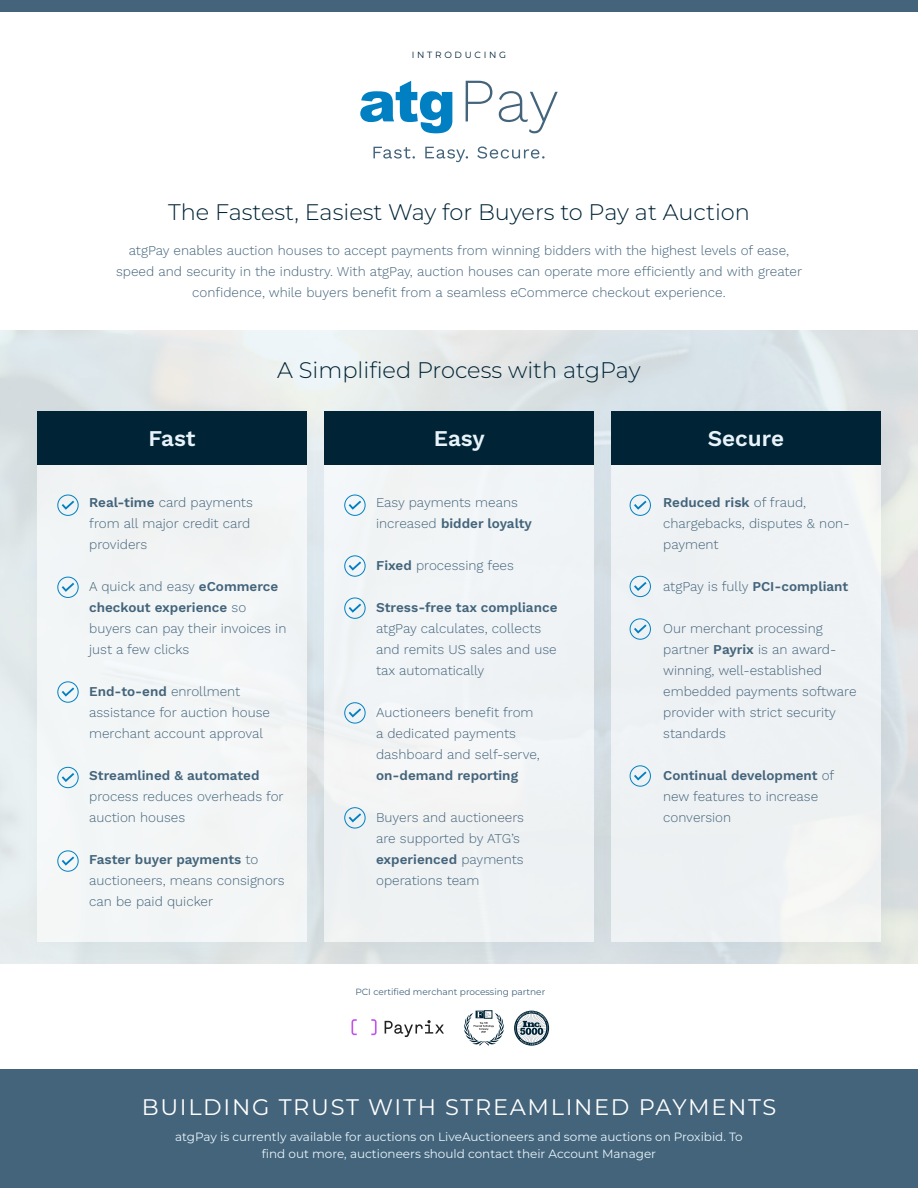
<style>
.page{position:relative;width:918px;height:1188px;background:#fff}
.page>*{position:absolute;margin:0;border:0;box-sizing:border-box;transform-origin:0 0}
.t1{font:300 22.5px "Montserrat";color:#002335}
.t2{font:22.5px "Montserrat";letter-spacing:.075em;color:#fff}
.t3{font:600 22.5px "Work Sans";color:#e8f3f9}
.t4{font:300 13.5px/21px "Work Sans";color:#43647b}
.t5{font:600 13.5px "Work Sans";color:#43647b}
.t6{font:12px/16.5px "Montserrat";color:#e8f3f9;text-align:center}
.t7{font:9px "Montserrat";color:#43647b}
.t8{font:9px "Montserrat";letter-spacing:.3em;color:#002335}
.s1{font-weight:600}
</style>
<div class="page">
<svg style="left:360px;top:81px;width:92px;height:52px"></svg>
<svg style="left:466px;top:81px;width:26px;height:40px"></svg>
<svg style="left:499px;top:91px;width:59px;height:42px"></svg>
<svg style="left:373px;top:147px;width:42px;height:12px"></svg>
<svg style="left:425px;top:147px;width:43px;height:15px"></svg>
<svg style="left:477px;top:147px;width:68px;height:12px"></svg>
<svg style="left:352px;top:1019px;width:5px;height:16px"></svg>
<svg style="left:371px;top:1019px;width:6px;height:16px"></svg>
<svg style="left:385px;top:1020px;width:59px;height:17px"></svg>
<svg style="left:464px;top:1011px;width:40px;height:35px"></svg>
<svg style="left:514px;top:1011px;width:35px;height:35px"></svg>
<div style="left:0;top:1069px;width:918px;height:119px;background:#43647b"></div>
<div style="left:20px;top:397px;width:315px;height:576px;background:#315f78;opacity:.08"></div>
<div style="left:37px;top:411px;width:270px;height:531px;background:#f3f6f6"></div>
<div style="left:307px;top:397px;width:315px;height:576px;background:#315f78;opacity:.08"></div>
<div style="left:324px;top:411px;width:270px;height:531px;background:#f0f3f5"></div>
<div style="left:594px;top:397px;width:315px;height:576px;background:#315f78;opacity:.08"></div>
<div style="left:611px;top:411px;width:270px;height:531px;background:#eef2f3"></div>
<div style="left:0;top:0;width:918px;height:12px;background:#43647b"></div>
<div style="left:37px;top:411px;width:270px;height:54px;background:#002335"></div>
<div style="left:324px;top:411px;width:270px;height:54px;background:#002335"></div>
<div style="left:611px;top:411px;width:270px;height:54px;background:#002335"></div>
<svg style="left:634px;top:501px;width:13px;height:9px"></svg>
<div style="left:630px;top:495px;width:21px;height:21px;border:1px solid #0080c2;border-radius:50%"></div>
<svg style="left:634px;top:582px;width:13px;height:9px"></svg>
<div style="left:630px;top:576px;width:21px;height:21px;border:1px solid #0080c2;border-radius:50%"></div>
<svg style="left:634px;top:624px;width:13px;height:10px"></svg>
<div style="left:630px;top:619px;width:21px;height:20px;border:1px solid #0080c2;border-radius:50%"></div>
<svg style="left:634px;top:771px;width:13px;height:10px"></svg>
<div style="left:630px;top:766px;width:21px;height:20px;border:1px solid #0080c2;border-radius:50%"></div>
<svg style="left:349px;top:501px;width:12px;height:9px"></svg>
<div style="left:344px;top:495px;width:21px;height:21px;border:1px solid #0080c2;border-radius:50%"></div>
<svg style="left:349px;top:561px;width:12px;height:10px"></svg>
<div style="left:344px;top:556px;width:21px;height:20px;border:1px solid #0080c2;border-radius:50%"></div>
<svg style="left:349px;top:604px;width:12px;height:9px"></svg>
<div style="left:344px;top:598px;width:21px;height:21px;border:1px solid #0080c2;border-radius:50%"></div>
<svg style="left:349px;top:708px;width:12px;height:9px"></svg>
<div style="left:344px;top:702px;width:21px;height:21px;border:1px solid #0080c2;border-radius:50%"></div>
<svg style="left:349px;top:813px;width:12px;height:9px"></svg>
<div style="left:344px;top:807px;width:21px;height:21px;border:1px solid #0080c2;border-radius:50%"></div>
<svg style="left:62px;top:501px;width:12px;height:9px"></svg>
<div style="left:58px;top:495px;width:20px;height:21px;border:1px solid #0080c2;border-radius:50%"></div>
<svg style="left:62px;top:583px;width:12px;height:9px"></svg>
<div style="left:58px;top:577px;width:20px;height:21px;border:1px solid #0080c2;border-radius:50%"></div>
<svg style="left:62px;top:687px;width:12px;height:10px"></svg>
<div style="left:58px;top:682px;width:20px;height:20px;border:1px solid #0080c2;border-radius:50%"></div>
<svg style="left:62px;top:773px;width:12px;height:9px"></svg>
<div style="left:58px;top:767px;width:20px;height:21px;border:1px solid #0080c2;border-radius:50%"></div>
<svg style="left:62px;top:857px;width:12px;height:9px"></svg>
<div style="left:58px;top:851px;width:20px;height:21px;border:1px solid #0080c2;border-radius:50%"></div>
<p class="t8" style="left:412px;top:49px;width:96px">INTRODUCING</p>
<h1 class="t1" style="left:168px;top:197px;width:584px">The Fastest, Easiest Way for Buyers to Pay at Auction</h1>
<p class="t4" style="left:116px;top:240px;width:688px;text-align:center">atgPay enables auction houses to accept payments from winning bidders with the highest levels of ease, speed and security in the industry. With atgPay, auction houses can operate more efficiently and with greater confidence, while buyers benefit from a seamless eCommerce checkout experience.</p>
<h1 class="t1" style="left:277px;top:356px;width:365px">A Simplified Process with atgPay</h1>
<h1 class="t3" style="left:148px;top:421px;width:49px">Fast</h1>
<h1 class="t3" style="left:434px;top:421px;width:52px">Easy</h1>
<h1 class="t3" style="left:708px;top:421px;width:78px">Secure</h1>
<p class="t4" style="left:89px;top:492px;width:165px"><span class="s1">Real-time</span> card payments from all major credit card providers</p>
<p class="t4" style="left:89px;top:576px;width:199px">A quick and easy <span class="s1">eCommerce checkout experience</span> so buyers can pay their invoices in just a few clicks</p>
<p class="t4" style="left:89px;top:681px;width:182px"><span class="s1">End-to-end</span> enrollment assistance for auction house merchant account approval</p>
<p class="t5" style="left:89px;top:766px;width:172px">Streamlined &amp; automated</p>
<p class="t4" style="left:89px;top:786px;width:196px">process reduces overheads for auction houses</p>
<p class="t4" style="left:89px;top:849px;width:197px"><span class="s1">Faster buyer payments</span> to auctioneers, means consignors can be paid quicker</p>
<p class="t4" style="left:376px;top:492px;width:157px">Easy payments means increased <span class="s1">bidder loyalty</span></p>
<p class="t4" style="left:376px;top:555px;width:139px"><span class="s1">Fixed</span> processing fees</p>
<p class="t5" style="left:376px;top:597px;width:183px">Stress-free tax compliance</p>
<p class="t4" style="left:376px;top:618px;width:182px">atgPay calculates, collects and remits US sales and use tax automatically</p>
<p class="t4" style="left:376px;top:702px;width:165px">Auctioneers benefit from a dedicated payments dashboard and self-serve,</p>
<p class="t5" style="left:376px;top:766px;width:143px">on-demand reporting</p>
<p class="t4" style="left:376px;top:807px;width:149px">Buyers and auctioneers are supported by ATG’s <span class="s1">experienced</span> payments operations team</p>
<p class="t7" style="left:355px;top:986px;width:191px">PCI certified merchant processing partner</p>
<p class="t4" style="left:663px;top:492px;width:188px"><span class="s1">Reduced risk</span> of fraud, chargebacks, disputes &amp; non&shy;payment</p>
<p class="t4" style="left:663px;top:576px;width:187px">atgPay is fully <span class="s1">PCI-compliant</span></p>
<p class="t4" style="left:663px;top:618px;width:195px">Our merchant processing partner <span class="s1">Payrix</span> is an award&shy;winning, well-established embedded payments software provider with strict security standards</p>
<p class="t4" style="left:663px;top:765px;width:173px"><span class="s1">Continual development</span> of new features to increase conversion</p>
<h1 class="t2" style="left:142px;top:1092px;width:636px">BUILDING TRUST WITH STREAMLINED PAYMENTS</h1>
<p class="t6" style="left:175px;top:1128px;width:569px">atgPay is currently available for auctions on LiveAuctioneers and some auctions on Proxibid. To find out more, auctioneers should contact their Account Manager</p>
</div>
